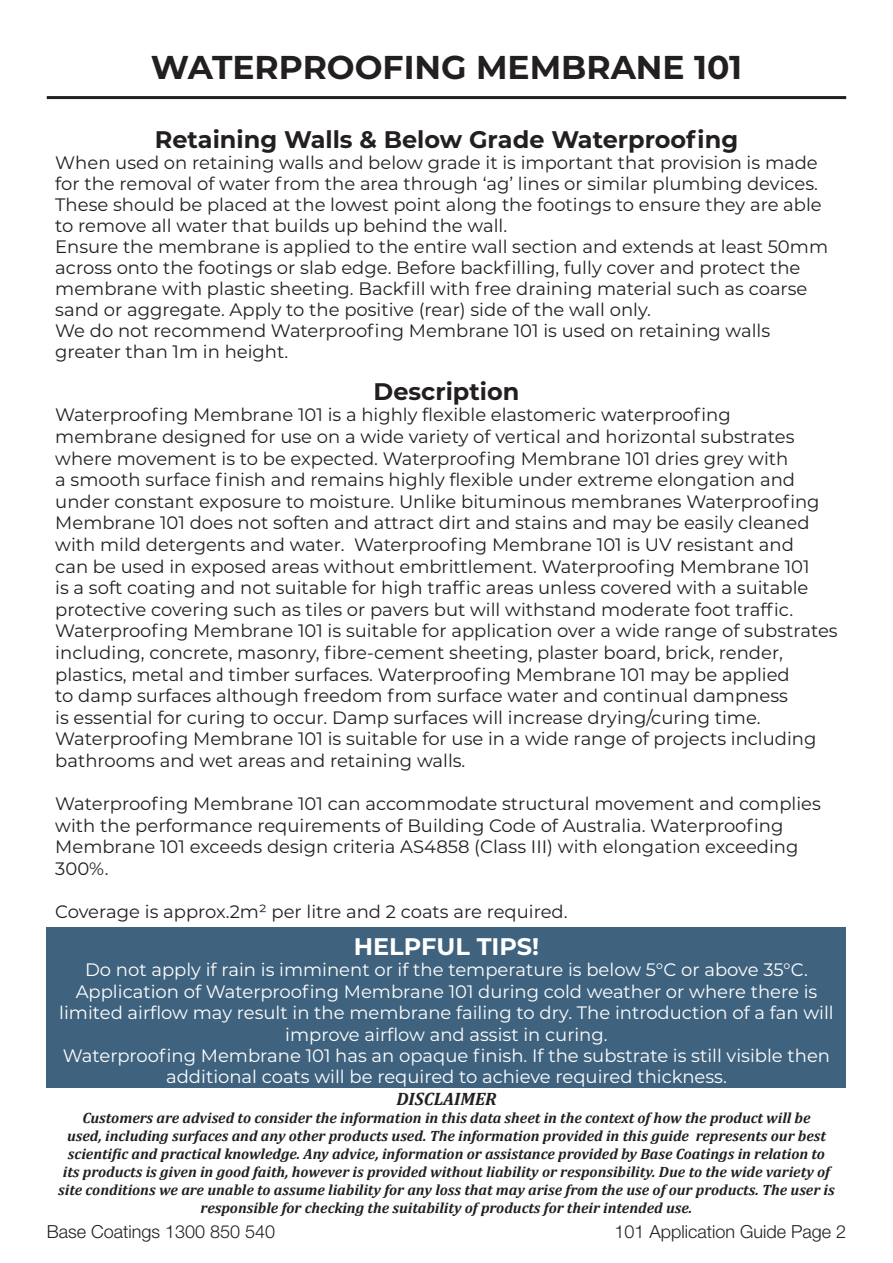
<style>
.page{position:relative;width:893px;height:1263px;background:#fff}
.page>*{position:absolute;margin:0;border:0;box-sizing:border-box;transform-origin:0 0}
.t1{font:700 33px "Montserrat";color:#231f20}
.t2{font:700 24px "Montserrat";color:#231f20}
.t3{font:700 24px "Montserrat";color:#fff}
.t4{font:18px/21.6px "Montserrat";color:#231f20}
.t5{font:18px/21.3px "Montserrat";color:#fff;text-align:center}
.t6{font:300 18px "Helvetica Neue LT Std";color:#231f20}
.t7{font:italic 700 18px "Cambria";color:#231f20}
.t8{font:italic 700 15px/18px "Cambria";color:#231f20;text-align:center}
</style>
<div class="page">
<hr style="left:47px;top:96px;width:799px;height:3px;background:#231f20">
<div style="left:47px;top:927px;width:799px;height:160px;background:#3f637f"></div>
<h1 class="t1" style="left:151px;top:43px;width:593px">WATERPROOFING MEMBRANE 101</h1>
<h2 class="t2" style="left:155px;top:122px;width:585px">Retaining Walls &amp; Below Grade Waterproofing</h2>
<p class="t4" style="left:55px;top:151px;width:774px;line-height:21px">When used on retaining walls and below grade it is important that provision is made for the removal of water from the area through ‘ag’ lines or similar plumbing devices.<br>These should be placed at the lowest point along the footings to ensure they are able to remove all water that builds up behind the wall.<br>Ensure the membrane is applied to the entire wall section and extends at least 50mm across onto the footings or slab edge. Before backfilling, fully cover and protect the membrane with plastic sheeting. Backfill with free draining material such as coarse sand or aggregate. Apply to the positive (rear) side of the wall only.<br>We do not recommend Waterproofing Membrane 101 is used on retaining walls greater than 1m in height.</p>
<h2 class="t2" style="left:374px;top:374px;width:147px">Description</h2>
<p class="t4" style="left:55px;top:403px;width:784px">Waterproofing Membrane 101 is a highly flexible elastomeric waterproofing<br>membrane designed for use on a wide variety of vertical and horizontal substrates where movement is to be expected. Waterproofing Membrane 101 dries grey with<br>a smooth surface finish and remains highly flexible under extreme elongation and under constant exposure to moisture. Unlike bituminous membranes Waterproofing Membrane 101 does not soften and attract dirt and stains and may be easily cleaned with mild detergents and water. Waterproofing Membrane 101 is UV resistant and<br>can be used in exposed areas without embrittlement. Waterproofing Membrane 101<br>is a soft coating and not suitable for high traffic areas unless covered with a suitable protective covering such as tiles or pavers but will withstand moderate foot traffic.<br>Waterproofing Membrane 101 is suitable for application over a wide range of substrates including, concrete, masonry, fibre-cement sheeting, plaster board, brick, render, plastics, metal and timber surfaces. Waterproofing Membrane 101 may be applied<br>to damp surfaces although freedom from surface water and continual dampness<br>is essential for curing to occur. Damp surfaces will increase drying/curing time.<br>Waterproofing Membrane 101 is suitable for use in a wide range of projects including bathrooms and wet areas and retaining walls.</p>
<p class="t4" style="left:55px;top:792px;width:767px">Waterproofing Membrane 101 can accommodate structural movement and complies with the performance requirements of Building Code of Australia. Waterproofing Membrane 101 exceeds design criteria AS4858 (Class III) with elongation exceeding 300%.</p>
<p class="t4" style="left:55px;top:900px;width:514px">Coverage is approx.2m² per litre and 2 coats are required.</p>
<h2 class="t3" style="left:354px;top:929px;width:187px">HELPFUL TIPS!</h2>
<p class="t5" style="left:59px;top:958px;width:776px">Do not apply if rain is imminent or if the temperature is below 5°C or above 35°C.<br>Application of Waterproofing Membrane 101 during cold weather or where there is limited airflow may result in the membrane failing to dry. The introduction of a fan will improve airflow and assist in curing.<br>Waterproofing Membrane 101 has an opaque finish. If the substrate is still visible then additional coats will be required to achieve required thickness.</p>
<p class="t7" style="left:396px;top:1086px;width:102px">DISCLAIMER</p>
<p class="t8" style="left:58px;top:1108px;width:778px">Customers are advised to consider the information in this data sheet in the context of how the product will be<br>used, including surfaces and any other products used. The information provided in this guide represents our best scientific and practical knowledge. Any advice, information or assistance provided by Base Coatings in relation to its products is given in good faith, however is provided without liability or responsibility. Due to the wide variety of site conditions we are unable to assume liability for any loss that may arise from the use of our products. The user is responsible for checking the suitability of products for their intended use.</p>
<p class="t6" style="left:47px;top:1220px;width:230px">Base Coatings 1300 850 540</p>
<p class="t6" style="left:614px;top:1220px;width:233px">101 Application Guide Page 2</p>
</div>
